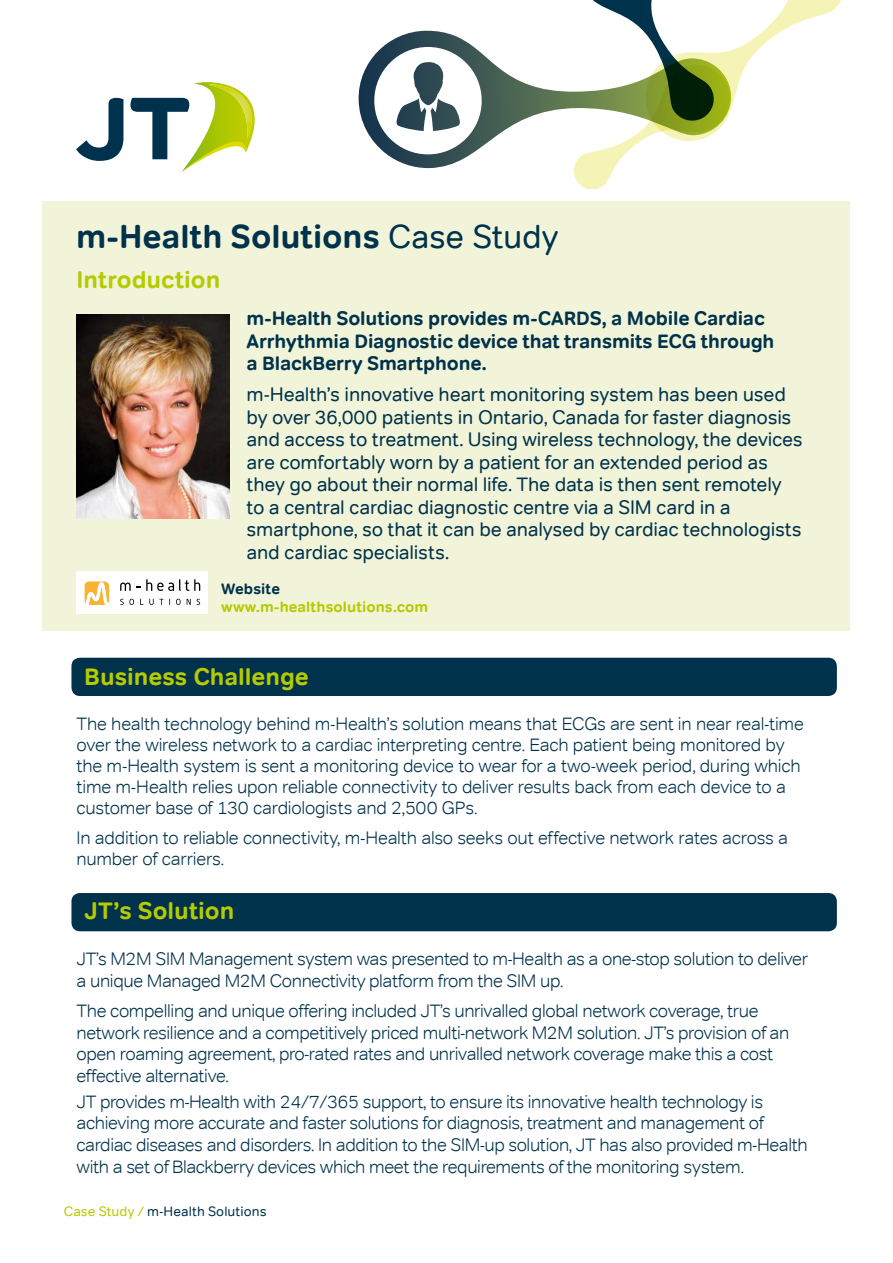
<style>
.page{position:relative;width:893px;height:1263px;background:#fff}
.page>*{position:absolute;margin:0;border:0;box-sizing:border-box;transform-origin:0 0}
.t1{font:700 33px "Tondo";color:#00324b}
.t2{font:700 24px "Tondo";color:#b6ca00}
.t3{font:19.5px/22.5px "Tondo";letter-spacing:-.015em;color:#00324b}
.t4{font:700 19.5px/22.5px "Tondo";letter-spacing:-.01em;color:#00324b}
.t5{font:300 18px/21.6px "Tondo";letter-spacing:-.02em;color:#00324b}
.t6{font:700 15px "Tondo";letter-spacing:.005em;color:#b6ca00}
.t7{font:700 15px "Tondo";letter-spacing:.005em;color:#00324b}
.t8{font:13.5px "Tondo";letter-spacing:.005em;color:#00324b}
.s1{font-weight:400}
.s2{color:#b6ca00}
</style>
<div class="page">
<div style="left:43px;top:201px;width:807px;height:430px;background:#f1f4d9"></div>
<svg style="left:76px;top:98px;width:47px;height:63px"></svg>
<svg style="left:130px;top:82px;width:125px;height:90px"></svg>
<img style="left:205px;top:84px;width:48px;height:54px">
<svg style="left:574px;top:0;width:267px;height:190px"></svg>
<svg style="left:358px;top:31px;width:373px;height:137px"></svg>
<svg style="left:374px;top:47px;width:108px;height:107px"></svg>
<div style="left:77px;top:571px;width:131px;height:42px;background:#fff"></div>
<svg style="left:120px;top:579px;width:80px;height:12px"></svg>
<svg style="left:120px;top:599px;width:14px;height:6px"></svg>
<svg style="left:149px;top:599px;width:14px;height:6px"></svg>
<svg style="left:176px;top:599px;width:5px;height:6px"></svg>
<svg style="left:187px;top:599px;width:4px;height:6px"></svg>
<svg style="left:197px;top:599px;width:3px;height:6px"></svg>
<svg style="left:85px;top:581px;width:24px;height:24px"></svg>
<div style="left:71px;top:658px;width:766px;height:38px;background:#00324b;border-radius:9px"></div>
<div style="left:71px;top:893px;width:766px;height:38px;background:#00324b;border-radius:9px"></div>
<img style="left:77px;top:315px;width:153px;height:204px">
<h1 class="t1" style="left:76px;top:216px;width:484px">m-Health Solutions <span class="s1">Case Study</span></h1>
<h2 class="t2" style="left:77px;top:265px;width:145px">Introduction</h2>
<p class="t4" style="left:247px;top:307px;width:529px">m-Health Solutions provides m-CARDS, a Mobile Cardiac<br>Arrhythmia Diagnostic device that transmits ECG through a BlackBerry Smartphone.</p>
<p class="t3" style="left:247px;top:383px;width:558px">m-Health’s innovative heart monitoring system has been used by over 36,000 patients in Ontario, Canada for faster diagnosis and access to treatment. Using wireless technology, the devices are comfortably worn by a patient for an extended period as they go about their normal life. The data is then sent remotely to a central cardiac diagnostic centre via a SIM card in a smartphone, so that it can be analysed by cardiac technologists and cardiac specialists.</p>
<p class="t7" style="left:221px;top:580px;width:60px">Website</p>
<p class="t6" style="left:221px;top:598px;width:209px">www.m-healthsolutions.com</p>
<h2 class="t2" style="left:84px;top:662px;width:226px">Business Challenge</h2>
<p class="t5" style="left:77px;top:713px;width:729px;line-height:21px">The health technology behind m-Health’s solution means that ECGs are sent in near real-time over the wireless network to a cardiac interpreting centre. Each patient being monitored by the m-Health system is sent a monitoring device to wear for a two-week period, during which time m-Health relies upon reliable connectivity to deliver results back from each device to a customer base of 130 cardiologists and 2,500 GPs.</p>
<p class="t5" style="left:77px;top:827px;width:713px;line-height:21px">In addition to reliable connectivity, m-Health also seeks out effective network rates across a number of carriers.</p>
<h2 class="t2" style="left:84px;top:896px;width:152px">JT’s Solution</h2>
<p class="t5" style="left:77px;top:948px;width:733px">JT’s M2M SIM Management system was presented to m-Health as a one-stop solution to deliver a unique Managed M2M Connectivity platform from the SIM up.</p>
<p class="t5" style="left:77px;top:1000px;width:714px">The compelling and unique offering included JT’s unrivalled global network coverage, true network resilience and a competitively priced multi-network M2M solution. JT’s provision of an open roaming agreement, pro-rated rates and unrivalled network coverage make this a cost effective alternative.</p>
<p class="t5" style="left:77px;top:1091px;width:733px">JT provides m-Health with 24/7/365 support, to ensure its innovative health technology is achieving more accurate and faster solutions for diagnosis, treatment and management of cardiac diseases and disorders. In addition to the SIM-up solution, JT has also provided m-Health with a set of Blackberry devices which meet the requirements of the monitoring system.</p>
<p class="t8" style="left:64px;top:1203px;width:204px"><span class="s2">Case Study /</span> m-Health Solutions</p>
</div>
